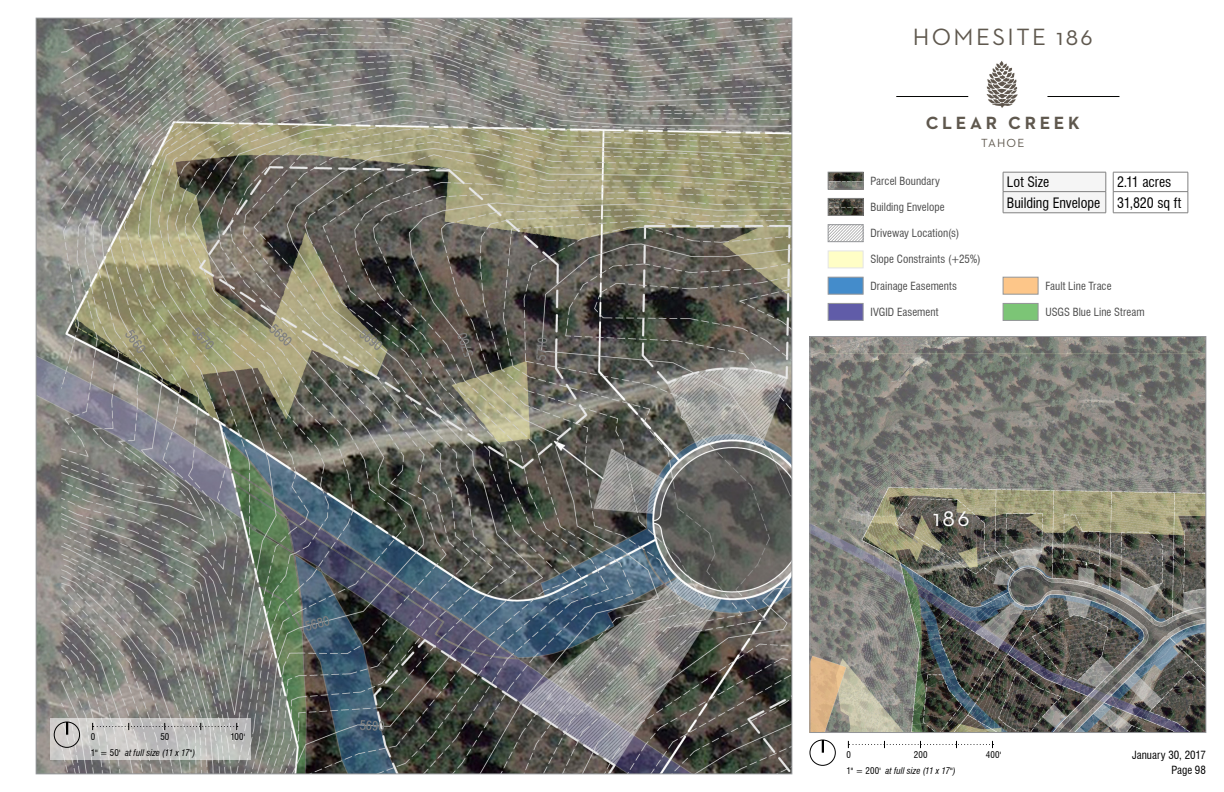
<style>
.page{position:relative;width:1224px;height:792px;background:#fff}
.page>*{position:absolute;margin:0;border:0;box-sizing:border-box;transform-origin:0 0}
.t1{font:24px "Neutraface 2 Text";letter-spacing:.1em;color:#5f584e}
.t2{font:24px "Neutraface 2 Text";color:#fff}
.t3{font:700 18px "Neutraface 2 Text";letter-spacing:.2em;color:#5f584e}
.t4{font:condensed 14px/20.3px "Swiss 721 BT";color:#000}
.t5{font:12px "Neutraface 2 Text";letter-spacing:.1em;color:#5f584e}
.t6{font:condensed 11px "Swiss 721 BT";letter-spacing:.005em;color:#4d4d4d}
.t7{font:condensed 11px/15px "Swiss 721 BT";letter-spacing:.005em;color:#000;text-align:right}
.t8{font:italic condensed 9px "Swiss 721 BT";letter-spacing:.005em;color:#000}
.t9{font:condensed 9px "Swiss 721 BT";letter-spacing:.02em;color:#000}
.s1{font-style:normal}
</style>
<div class="page">
<img style="left:812px;top:338px;width:392px;height:393px">
<div style="left:810px;top:336px;width:396px;height:397px;border:1px solid #939598"></div>
<img style="left:38px;top:20px;width:752px;height:752px">
<svg style="left:50px;top:718px;width:200px;height:42px"></svg>
<img style="left:986px;top:61px;width:32px;height:47px">
<hr style="left:896px;top:96px;width:72px;height:1px;background:#040503">
<hr style="left:1047px;top:96px;width:72px;height:1px;background:#040503">
<svg style="left:1003px;top:172px;width:104px;height:41px"></svg>
<hr style="left:1003px;top:213px;width:103px;height:1px;background:#808080">
<svg style="left:848px;top:741px;width:146px;height:7px"></svg>
<div style="left:810px;top:740px;width:26px;height:26px;border:1px solid #000;border-radius:50%"></div>
<svg style="left:822px;top:740px;width:2px;height:13px"></svg>
<img style="left:830px;top:227px;width:31px;height:13px">
<div style="left:828px;top:225px;width:35px;height:17px;border:1px solid #939598"></div>
<img style="left:830px;top:200px;width:31px;height:14px">
<div style="left:828px;top:198px;width:35px;height:18px;border:1px solid #808080"></div>
<img style="left:830px;top:174px;width:31px;height:13px">
<div style="left:828px;top:172px;width:35px;height:17px;border:1px solid #808080"></div>
<div style="left:828px;top:251px;width:35px;height:17px;background:#fffec6"></div>
<div style="left:828px;top:277px;width:35px;height:17px;background:#448ccb;border:1px solid #939598"></div>
<div style="left:828px;top:303px;width:35px;height:18px;background:#605ca8;border:1px solid #939598"></div>
<div style="left:1003px;top:303px;width:35px;height:18px;background:#7cc576;border:1px solid #939598"></div>
<svg style="left:92px;top:723px;width:146px;height:7px"></svg>
<div style="left:54px;top:722px;width:26px;height:26px;border:1px solid #000;border-radius:50%"></div>
<svg style="left:66px;top:722px;width:2px;height:13px"></svg>
<hr style="left:1113px;top:172px;width:75px;height:1px;background:#808080">
<hr style="left:1113px;top:191px;width:75px;height:1px;background:#808080">
<svg style="left:1113px;top:172px;width:1px;height:41px"></svg>
<svg style="left:1188px;top:172px;width:1px;height:41px"></svg>
<hr style="left:1113px;top:213px;width:75px;height:1px;background:#808080">
<div style="left:1003px;top:277px;width:35px;height:17px;background:#fdc689;border:1px solid #939598"></div>
<p class="t9" style="left:91px;top:731px;width:6px">0</p>
<p class="t9" style="left:160px;top:731px;width:11px">50</p>
<p class="t9" style="left:230px;top:731px;width:16px">100'</p>
<p class="t8" style="left:91px;top:747px;width:106px"><span class="s1">1" = 50'</span> at full size (11 x 17")</p>
<p class="t1" style="left:913px;top:22px;width:181px">HOMESITE 186</p>
<p class="t3" style="left:926px;top:112px;width:156px">CLEAR CREEK</p>
<p class="t5" style="left:981px;top:136px;width:45px">TAHOE</p>
<p class="t6" style="left:870px;top:174px;width:71px">Parcel Boundary</p>
<p class="t6" style="left:870px;top:201px;width:76px">Building Envelope</p>
<p class="t6" style="left:870px;top:227px;width:90px">Driveway Location(s)</p>
<p class="t4" style="left:1007px;top:172px;width:95px">Lot Size<br>Building Envelope</p>
<p class="t4" style="left:1117px;top:172px;width:56px">2.11 acres</p>
<p class="t4" style="left:1117px;top:192px;width:66px">31,820 sq ft</p>
<p class="t6" style="left:870px;top:253px;width:112px">Slope Constraints (+25%)</p>
<p class="t6" style="left:870px;top:279px;width:88px">Drainage Easements</p>
<p class="t6" style="left:870px;top:306px;width:70px">IVGID Easement</p>
<p class="t6" style="left:1045px;top:306px;width:101px">USGS Blue Line Stream</p>
<p class="t6" style="left:1045px;top:279px;width:68px">Fault Line Trace</p>
<p class="t2" style="left:933px;top:503px;width:38px">186</p>
<p class="t9" style="left:847px;top:749px;width:6px">0</p>
<p class="t9" style="left:914px;top:749px;width:15px">200</p>
<p class="t9" style="left:986px;top:749px;width:17px">400'</p>
<p class="t8" style="left:847px;top:765px;width:111px"><span class="s1">1" = 200'</span> at full size (11 x 17")</p>
<p class="t7" style="left:1132px;top:748px;width:75px">January 30, 2017<br>Page 98</p>
</div>
